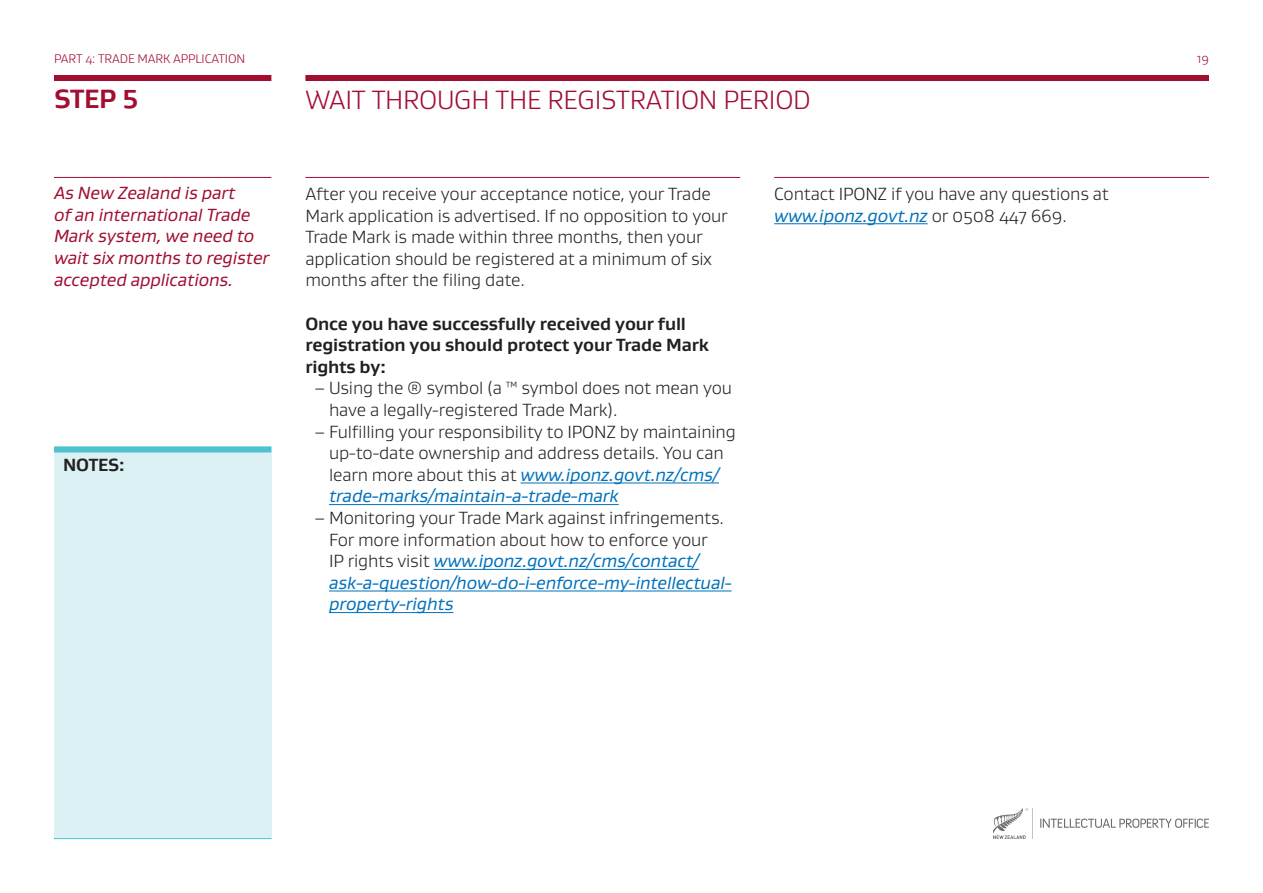
<style>
.page{position:relative;width:1263px;height:893px;background:#fff}
.page>*{position:absolute;margin:0;border:0;box-sizing:border-box;transform-origin:0 0}
.sub_titles{font:300 27px "Gustan";letter-spacing:-.01em;color:#a20e32}
.sub_title_bold{font:700 27px "Gustan";color:#a20e32}
.Body{font:300 18px/21.6px "Gustan";letter-spacing:-.01em;color:#231f20}
.italic_intro{font:italic 18px/21.6px "Gustan";letter-spacing:-.01em;color:#a20e32}
.Body-2{font:700 18px/21.6px "Gustan";letter-spacing:-.01em;color:#231f20}
.small_top_title{font:300 12.75px "Gustan";letter-spacing:-.01em;color:#a20e32}
.s1{font-weight:400;font-style:italic;color:#0071bb}
</style>
<div class="page">
<div style="left:54px;top:75px;width:217px;height:6px;background:#a20e32"></div>
<hr style="left:54px;top:177px;width:217px;height:1px;background:#a20e32">
<div style="left:54px;top:446px;width:217px;height:393px;background:#dbf1f3"></div>
<div style="left:305px;top:75px;width:904px;height:6px;background:#a20e32"></div>
<hr style="left:305px;top:177px;width:435px;height:1px;background:#a20e32">
<div style="left:54px;top:446px;width:217px;height:6px;background:#4ec3cf"></div>
<hr style="left:54px;top:838px;width:217px;height:1px;background:#4ec3cf">
<hr style="left:774px;top:177px;width:435px;height:1px;background:#a20e32">
<hr style="left:521px;top:483px;width:198px;height:1px;background:#0071bb">
<hr style="left:329px;top:504px;width:290px;height:1px;background:#0071bb">
<hr style="left:434px;top:569px;width:265px;height:1px;background:#0071bb">
<hr style="left:329px;top:591px;width:403px;height:1px;background:#0071bb">
<hr style="left:329px;top:612px;width:124px;height:1px;background:#0071bb">
<hr style="left:774px;top:223px;width:154px;height:1px;background:#0071bb">
<svg style="left:1040px;top:818px;width:169px;height:10px"></svg>
<svg style="left:993px;top:808px;width:40px;height:31px"></svg>
<p class="small_top_title" style="left:54px;top:50px;width:193px">PART 4: TRADE MARK APPLICATION</p>
<p class="small_top_title" style="left:1197px;top:50px;width:13px">19</p>
<p class="sub_title_bold" style="left:54px;top:81px;width:86px">STEP 5</p>
<p class="sub_titles" style="left:305px;top:83px;width:507px">WAIT THROUGH THE REGISTRATION PERIOD</p>
<p class="italic_intro" style="left:54px;top:182px;width:217px">As New Zealand is part<br>of an international Trade<br>Mark system, we need to wait six months to register accepted applications.</p>
<p class="Body-2" style="left:63px;top:453px;width:63px">NOTES:</p>
<p class="Body" style="left:305px;top:183px;width:424px">After you receive your acceptance notice, your Trade Mark application is advertised. If no opposition to your Trade Mark is made within three months, then your application should be registered at a minimum of six months after the filing date.</p>
<p class="Body-2" style="left:305px;top:312px;width:405px">Once you have successfully received your full registration you should protect your Trade Mark rights by:</p>
<p class="Body" style="left:329px;top:377px;width:405px;text-indent:-15px">– Using the ® symbol (a ™ symbol does not mean you have a legally-registered Trade Mark).</p>
<p class="Body" style="left:329px;top:420px;width:408px;text-indent:-15px">– Fulfilling your responsibility to IPONZ by maintaining up-to-date ownership and address details. You can learn more about this at <span class="s1">www.iponz.govt.nz/cms/ trade-marks/maintain-a-trade-mark</span></p>
<p class="Body" style="left:329px;top:507px;width:404px;text-indent:-15px">– Monitoring your Trade Mark against infringements.<br>For more information about how to enforce your<br>IP rights visit <span class="s1">www.iponz.govt.nz/cms/contact/ ask-a-question/how-do-i-enforce-my-intellectual&shy;property-rights</span></p>
<p class="Body" style="left:774px;top:183px;width:336px">Contact IPONZ if you have any questions at <span class="s1">www.iponz.govt.nz</span> or 0508 447 669.</p>
</div>
